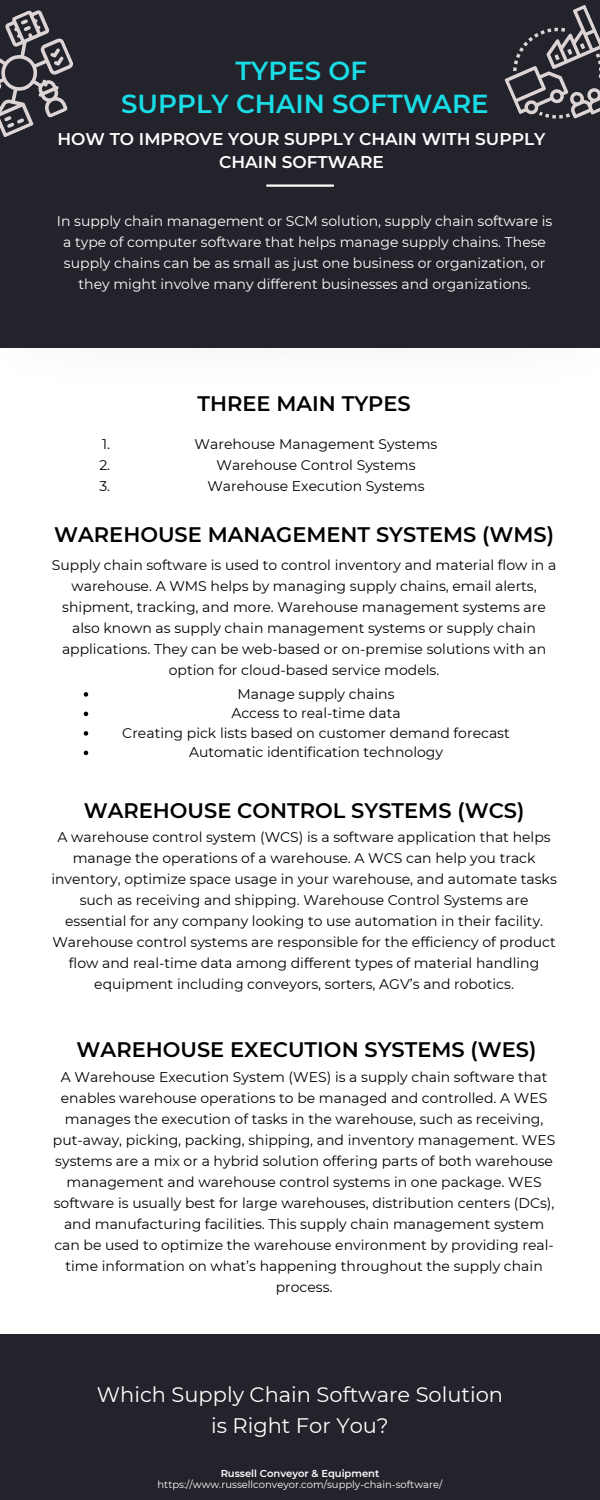
<style>
.page{position:relative;width:600px;height:1500px;background:#fff}
.page>*{position:absolute;margin:0;border:0;box-sizing:border-box;transform-origin:0 0}
.t1{font:600 26.1px "Montserrat";color:#19dde6}
.t2{font:600 21px "Montserrat";color:#000}
.t3{font:21px/30.8px "Montserrat";color:#fff;text-align:center}
.t4{font:600 17px/23.2px "Montserrat";color:#fff;text-align:center}
.t5{font:14px/21px "Montserrat";color:#000;text-align:center}
.t6{font:14px/21px "Montserrat";color:#fff;text-align:center}
.t7{font:10px "Montserrat";color:#fff}
.t8{font:600 10px "Montserrat";color:#fff}
</style>
<div class="page">
<img style="left:0;top:347px;width:600px;height:1px">
<div style="left:0;top:0;width:600px;height:347px;background:#23242b"></div>
<div style="left:0;top:1334px;width:600px;height:166px;background:#23242b"></div>
<hr style="left:267px;top:184px;width:66px;height:3px;background:#fff">
<svg style="left:505px;top:5px;width:95px;height:114px"></svg>
<svg style="left:0;top:10px;width:73px;height:127px"></svg>
<svg style="left:84px;top:692px;width:4px;height:5px"></svg>
<svg style="left:84px;top:712px;width:4px;height:4px"></svg>
<svg style="left:84px;top:731px;width:4px;height:5px"></svg>
<svg style="left:84px;top:751px;width:4px;height:4px"></svg>
<p class="t1" style="left:236px;top:54px;width:133px">TYPES OF</p>
<p class="t1" style="left:121px;top:88px;width:369px">SUPPLY CHAIN SOFTWARE</p>
<p class="t4" style="left:58px;top:127px;width:489px">HOW TO IMPROVE YOUR SUPPLY CHAIN WITH SUPPLY<br>CHAIN SOFTWARE</p>
<p class="t6" style="left:57px;top:211px;width:497px">In supply chain management or SCM solution, supply chain software is a type of computer software that helps manage supply chains. These supply chains can be as small as just one business or organization, or they might involve many different businesses and organizations.</p>
<p class="t5" style="left:99px;top:433px;width:12px;text-align:justify">1.<br>2.<br>3.</p>
<p class="t2" style="left:197px;top:391px;width:215px">THREE MAIN TYPES</p>
<p class="t5" style="left:195px;top:433px;width:244px">Warehouse Management Systems</p>
<p class="t5" style="left:216px;top:454px;width:201px">Warehouse Control Systems</p>
<p class="t5" style="left:207px;top:475px;width:219px">Warehouse Execution Systems</p>
<p class="t2" style="left:54px;top:522px;width:501px">WAREHOUSE MANAGEMENT SYSTEMS (WMS)</p>
<p class="t5" style="left:52px;top:554px;width:506px">Supply chain software is used to control inventory and material flow in a warehouse. A WMS helps by managing supply chains, email alerts, shipment, tracking, and more. Warehouse management systems are also known as supply chain management systems or supply chain applications. They can be web-based or on-premise solutions with an option for cloud-based service models.</p>
<p class="t5" style="left:238px;top:683px;width:158px">Manage supply chains</p>
<p class="t5" style="left:231px;top:703px;width:171px">Access to real-time data</p>
<p class="t5" style="left:122px;top:722px;width:389px">Creating pick lists based on customer demand forecast</p>
<p class="t5" style="left:189px;top:742px;width:256px">Automatic identification technology</p>
<p class="t2" style="left:84px;top:798px;width:442px">WAREHOUSE CONTROL SYSTEMS (WCS)</p>
<p class="t5" style="left:51px;top:826px;width:507px">A warehouse control system (WCS) is a software application that helps manage the operations of a warehouse. A WCS can help you track inventory, optimize space usage in your warehouse, and automate tasks such as receiving and shipping. Warehouse Control Systems are essential for any company looking to use automation in their facility.<br>Warehouse control systems are responsible for the efficiency of product flow and real-time data among different types of material handling equipment including conveyors, sorters, AGV’s and robotics.</p>
<p class="t2" style="left:77px;top:1036px;width:461px">WAREHOUSE EXECUTION SYSTEMS (WES)</p>
<p class="t5" style="left:53px;top:1066px;width:504px">A Warehouse Execution System (WES) is a supply chain software that enables warehouse operations to be managed and controlled. A WES manages the execution of tasks in the warehouse, such as receiving, put-away, picking, packing, shipping, and inventory management. WES systems are a mix or a hybrid solution offering parts of both warehouse management and warehouse control systems in one package. WES software is usually best for large warehouses, distribution centers (DCs), and manufacturing facilities. This supply chain management system can be used to optimize the warehouse environment by providing real&shy;time information on what’s happening throughout the supply chain process.</p>
<p class="t3" style="left:97px;top:1379px;width:408px">Which Supply Chain Software Solution is Right For You?</p>
<p class="t8" style="left:221px;top:1467px;width:160px">Russell Conveyor &amp; Equipment</p>
<p class="t7" style="left:158px;top:1479px;width:286px">https://www.russellconveyor.com/supply-chain-software/</p>
</div>
